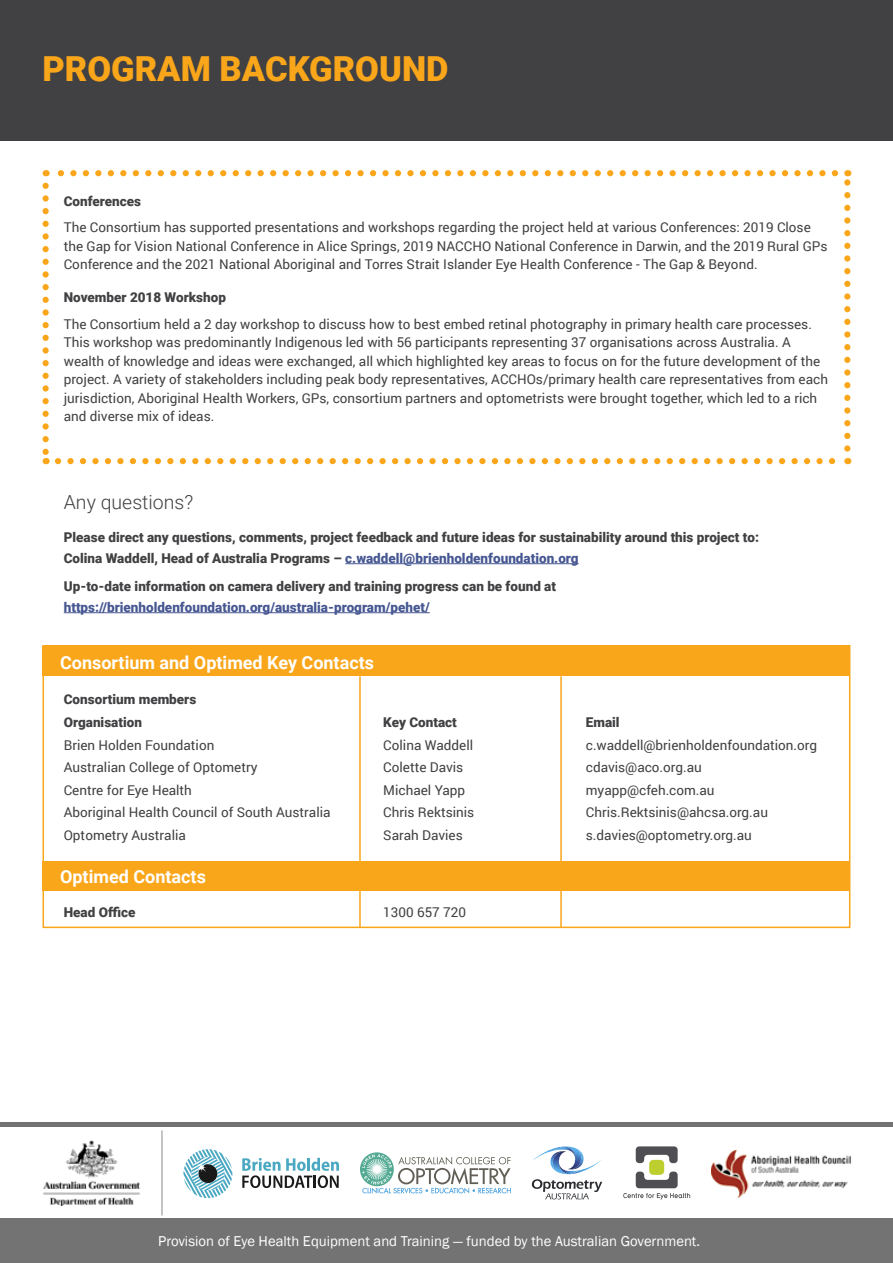
<style>
.page{position:relative;width:893px;height:1263px;background:#fff}
.page>*{position:absolute;margin:0;border:0;box-sizing:border-box;transform-origin:0 0}
.t1{font:900 34.5px "Roboto";color:#faa61a}
.t2{font:300 19.5px "Roboto";color:#414042}
.t3{font:700 18px "Roboto";color:#fff}
.t4{font:14.7px "Franklin Gothic";color:#fff}
.t5{font:13.5px/18.3px "Roboto";color:#414042}
.t6{font:900 13.5px/20.2px "Roboto";color:#414042}
.t7{font:900 13.5px "Roboto";color:#465792}
.s1{color:#465792}
</style>
<div class="page">
<div style="left:0;top:1122px;width:893px;height:5px;background:#737373"></div>
<div style="left:0;top:1218px;width:893px;height:45px;background:#737373"></div>
<svg style="left:360px;top:1152px;width:34px;height:34px"></svg>
<svg style="left:362px;top:1154px;width:149px;height:39px"></svg>
<div style="left:649px;top:1160px;width:15px;height:15px;background:#bccf2e;border-radius:4px"></div>
<svg style="left:636px;top:1146px;width:42px;height:17px"></svg>
<svg style="left:623px;top:1171px;width:67px;height:28px"></svg>
<svg style="left:532px;top:1146px;width:70px;height:53px"></svg>
<svg style="left:183px;top:1149px;width:49px;height:49px"></svg>
<svg style="left:242px;top:1158px;width:97px;height:30px"></svg>
<hr style="left:161px;top:1130px;width:1px;height:85px;background:#8c8c8c">
<img style="left:43px;top:1140px;width:97px;height:65px">
<img style="left:711px;top:1150px;width:140px;height:47px">
<svg style="left:58px;top:458px;width:778px;height:6px"></svg>
<svg style="left:43px;top:186px;width:6px;height:278px"></svg>
<svg style="left:844px;top:170px;width:6px;height:279px"></svg>
<svg style="left:46px;top:170px;width:789px;height:6px"></svg>
<hr style="left:345px;top:563px;width:234px;height:1px;background:#465792">
<hr style="left:64px;top:612px;width:366px;height:1px;background:#465792">
<div style="left:0;top:0;width:893px;height:141px;background:#414042"></div>
<div style="left:43px;top:646px;width:807px;height:30px;background:#faa61a"></div>
<div style="left:43px;top:861px;width:807px;height:29px;background:#faa61a"></div>
<div style="left:43px;top:645px;width:807px;height:283px;border:2px solid #faa61a"></div>
<hr style="left:359px;top:676px;width:2px;height:251px;background:#faa61a">
<hr style="left:560px;top:676px;width:2px;height:251px;background:#faa61a">
<h1 class="t1" style="left:43px;top:45px;width:407px">PROGRAM BACKGROUND</h1>
<p class="t6" style="left:64px;top:190px;width:79px">Conferences</p>
<p class="t5" style="left:64px;top:218px;width:765px">The Consortium has supported presentations and workshops regarding the project held at various Conferences: 2019 Close the Gap for Vision National Conference in Alice Springs, 2019 NACCHO National Conference in Darwin, and the 2019 Rural GPs<br>Conference and the 2021 National Aboriginal and Torres Strait Islander Eye Health Conference - The Gap &amp; Beyond.</p>
<p class="t6" style="left:64px;top:287px;width:164px">November 2018 Workshop</p>
<p class="t5" style="left:64px;top:315px;width:766px">The Consortium held a 2 day workshop to discuss how to best embed retinal photography in primary health care processes.<br>This workshop was predominantly Indigenous led with 56 participants representing 37 organisations across Australia. A wealth of knowledge and ideas were exchanged, all which highlighted key areas to focus on for the future development of the project. A variety of stakeholders including peak body representatives, ACCHOs/primary health care representatives from each jurisdiction, Aboriginal Health Workers, GPs, consortium partners and optometrists were brought together, which led to a rich and diverse mix of ideas.</p>
<h2 class="t2" style="left:64px;top:489px;width:131px">Any questions?</h2>
<p class="t6" style="left:64px;top:527px;width:697px">Please direct any questions, comments, project feedback and future ideas for sustainability around this project to:<br>Colina Waddell, Head of Australia Programs – <span class="s1">c.waddell@brienholdenfoundation.org</span></p>
<p class="t6" style="left:64px;top:576px;width:494px">Up-to-date information on camera delivery and training progress can be found at</p>
<p class="t7" style="left:64px;top:597px;width:367px">https://brienholdenfoundation.org/australia-program/pehet/</p>
<h3 class="t3" style="left:60px;top:650px;width:315px">Consortium and Optimed Key Contacts</h3>
<p class="t6" style="left:64px;top:688px;width:134px;line-height:22.6px">Consortium members<br>Organisation</p>
<p class="t6" style="left:383px;top:711px;width:75px">Key Contact</p>
<p class="t6" style="left:586px;top:711px;width:35px">Email</p>
<p class="t5" style="left:64px;top:735px;width:152px">Brien Holden Foundation</p>
<p class="t5" style="left:383px;top:735px;width:91px">Colina Waddell</p>
<p class="t5" style="left:586px;top:735px;width:233px">c.waddell@brienholdenfoundation.org</p>
<p class="t5" style="left:64px;top:758px;width:195px">Australian College of Optometry</p>
<p class="t5" style="left:383px;top:758px;width:82px">Colette Davis</p>
<p class="t5" style="left:586px;top:758px;width:117px">cdavis@aco.org.au</p>
<p class="t5" style="left:64px;top:780px;width:130px">Centre for Eye Health</p>
<p class="t5" style="left:383px;top:780px;width:83px">Michael Yapp</p>
<p class="t5" style="left:586px;top:780px;width:130px">myapp@cfeh.com.au</p>
<p class="t5" style="left:64px;top:803px;width:268px">Aboriginal Health Council of South Australia</p>
<p class="t5" style="left:383px;top:803px;width:92px">Chris Rektsinis</p>
<p class="t5" style="left:586px;top:803px;width:184px">Chris.Rektsinis@ahcsa.org.au</p>
<p class="t5" style="left:64px;top:825px;width:124px">Optometry Australia</p>
<p class="t5" style="left:383px;top:825px;width:81px">Sarah Davies</p>
<p class="t5" style="left:586px;top:825px;width:168px">s.davies@optometry.org.au</p>
<h3 class="t3" style="left:60px;top:863px;width:147px">Optimed Contacts</h3>
<p class="t6" style="left:64px;top:901px;width:73px">Head Office</p>
<p class="t5" style="left:383px;top:902px;width:84px">1300 657 720</p>
<p class="t4" style="left:158px;top:1232px;width:543px">Provision of Eye Health Equipment and Training — funded by the Australian Government.</p>
</div>
